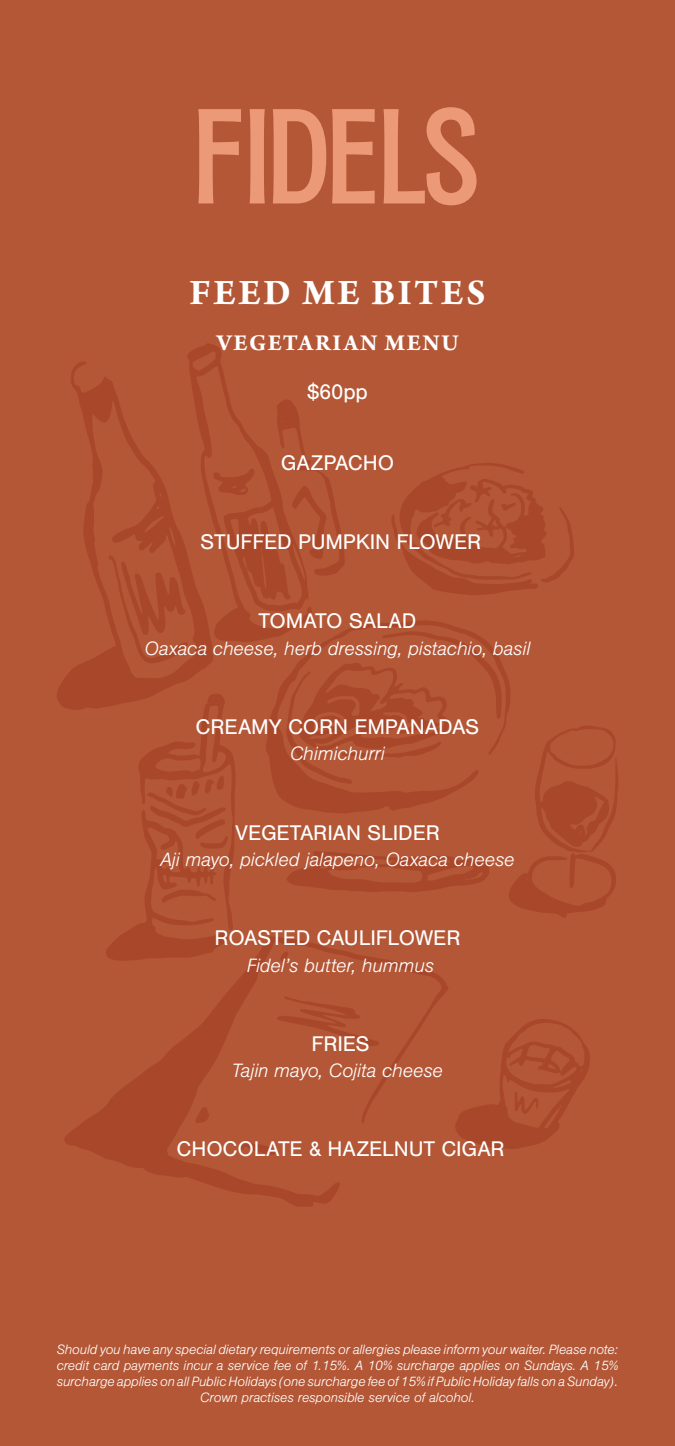
<style>
.page{position:relative;width:675px;height:1446px;background:#b45736}
.page>*{position:absolute;margin:0;border:0;box-sizing:border-box;transform-origin:0 0}
.Page_title{font:700 38px "Arno Pro";letter-spacing:.07em;color:#fff}
.Page_title-2{font:700 24px "Arno Pro";letter-spacing:.07em;color:#fff}
.Food_-_Title{font:22px "Nimbus San";letter-spacing:-.01em;color:#fff}
.Food_-_Title-2{font:italic 300 20px "Nimbus San";letter-spacing:-.01em;color:#fff}
.t1{font:italic 300 14px/16px "Nimbus San";letter-spacing:-.01em;color:#fff;text-align:center}
</style>
<div class="page">
<svg style="left:64px;top:961px;width:384px;height:246px"></svg>
<svg style="left:277px;top:996px;width:102px;height:52px"></svg>
<svg style="left:240px;top:1143px;width:36px;height:12px"></svg>
<svg style="left:195px;top:1107px;width:14px;height:16px"></svg>
<svg style="left:57px;top:362px;width:48px;height:348px"></svg>
<svg style="left:455px;top:1019px;width:135px;height:130px"></svg>
<svg style="left:105px;top:343px;width:513px;height:618px"></svg>
<svg style="left:198px;top:109px;width:43px;height:94px"></svg>
<svg style="left:250px;top:109px;width:15px;height:94px"></svg>
<svg style="left:273px;top:109px;width:53px;height:94px"></svg>
<svg style="left:332px;top:109px;width:42px;height:94px"></svg>
<svg style="left:383px;top:107px;width:93px;height:98px"></svg>
<p class="Page_title" style="left:189px;top:271px;width:297px">FEED ME BITES</p>
<p class="Page_title-2" style="left:216px;top:329px;width:243px">VEGETARIAN MENU</p>
<p class="Food_-_Title" style="left:307px;top:380px;width:62px">$60pp</p>
<p class="Food_-_Title" style="left:281px;top:451px;width:115px">GAZPACHO</p>
<p class="Food_-_Title" style="left:200px;top:530px;width:282px">STUFFED PUMPKIN FLOWER</p>
<p class="Food_-_Title" style="left:258px;top:609px;width:159px">TOMATO SALAD</p>
<p class="Food_-_Title-2" style="left:144px;top:637px;width:387px">Oaxaca cheese, herb dressing, pistachio, basil</p>
<p class="Food_-_Title" style="left:196px;top:714px;width:285px">CREAMY CORN EMPANADAS</p>
<p class="Food_-_Title-2" style="left:290px;top:743px;width:96px">Chimichurri</p>
<p class="Food_-_Title" style="left:235px;top:820px;width:206px">VEGETARIAN SLIDER</p>
<p class="Food_-_Title-2" style="left:160px;top:848px;width:356px">Aji mayo, pickled jalapeno, Oaxaca cheese</p>
<p class="Food_-_Title" style="left:214px;top:926px;width:247px">ROASTED CAULIFLOWER</p>
<p class="Food_-_Title-2" style="left:247px;top:954px;width:189px">Fidel’s butter, hummus</p>
<p class="Food_-_Title" style="left:311px;top:1031px;width:60px">FRIES</p>
<p class="Food_-_Title-2" style="left:232px;top:1059px;width:212px">Tajin mayo, Cojita cheese</p>
<p class="Food_-_Title" style="left:177px;top:1137px;width:329px">CHOCOLATE &amp; HAZELNUT CIGAR</p>
<p class="t1" style="left:57px;top:1341px;width:563px">Should you have any special dietary requirements or allergies please inform your waiter. Please note: credit card payments incur a service fee of 1.15%. A 10% surcharge applies on Sundays. A 15% surcharge applies on all Public Holidays (one surcharge fee of 15% if Public Holiday falls on a Sunday).<br>Crown practises responsible service of alcohol.</p>
</div>
